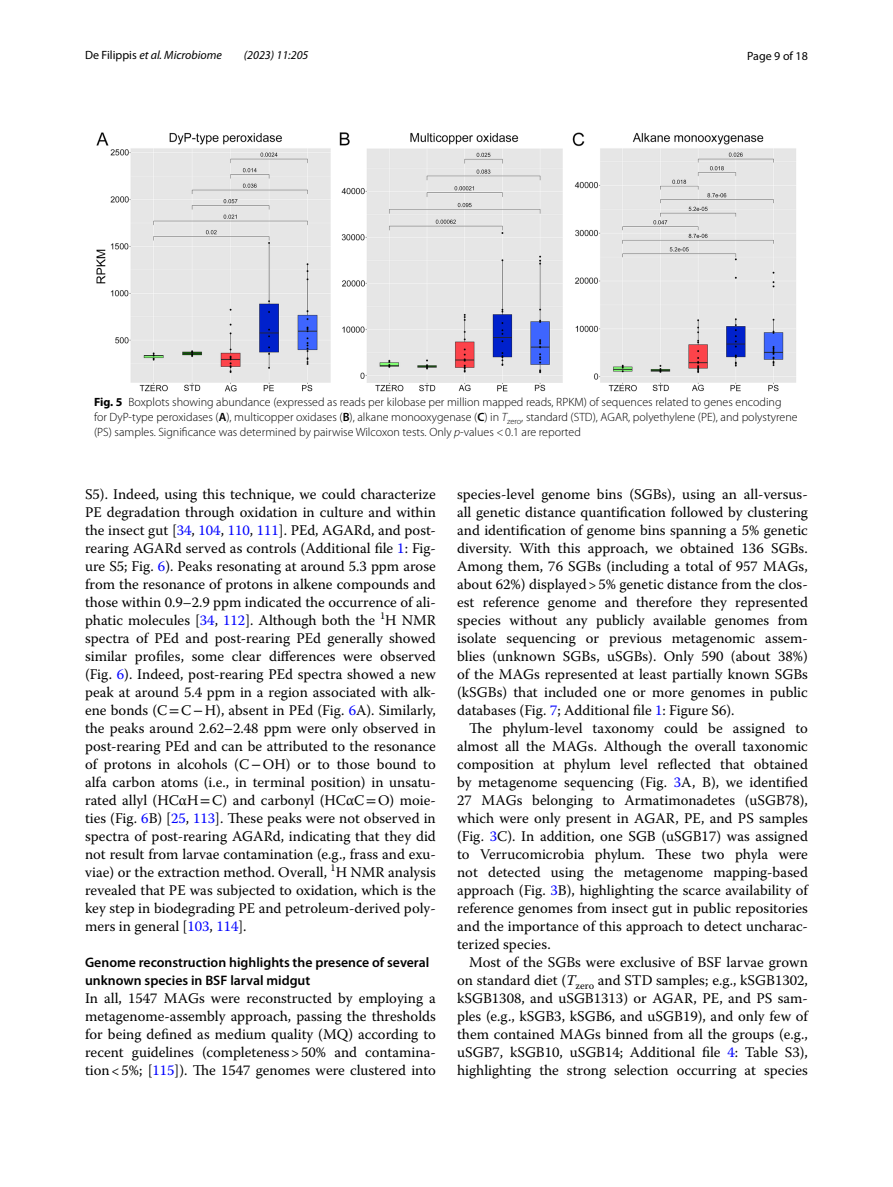
<style>
.page{position:relative;width:893px;height:1187px;background:#fff}
.page>*{position:absolute;margin:0;border:0;box-sizing:border-box;transform-origin:0 0}
.t1{font:14.7px/18px "Warnock Pro";color:#000;text-align:justify}
.t2{font:600 13.8px/18px "Myriad Pro";color:#000}
.t3{font:300 12px/15px "Myriad Pro";color:#000}
.t4{font:italic 12px "Myriad Pro";color:#000}
.t5{font:12px "Myriad Pro";color:#000}
.s1{font-style:normal}
.s2{font-weight:700}
.s3{font-weight:600}
.s4{font-style:italic}
.s5{color:#00f}
.s6{font-family:"STIX"}
</style>
<div class="page">
<img style="left:96px;top:133px;width:700px;height:258px">
<p class="t4" style="left:85px;top:48px;width:138px"><span class="s1">De Filippis</span> et al. Microbiome</p>
<p class="t4" style="left:244px;top:48px;width:66px">(2023) 11:205</p>
<p class="t5" style="left:747px;top:48px;width:62px">Page 9 of 18</p>
<p class="t3" style="left:94px;top:395px;width:705px"><span class="s2">Fig. 5</span> Boxplots showing abundance (expressed as reads per kilobase per million mapped reads, RPKM) of sequences related to genes encoding<br>for DyP-type peroxidases (<span class="s3">A</span>), multicopper oxidases (<span class="s3">B</span>), alkane monooxygenase (<span class="s3">C</span>) in <span class="s4">T</span><sub>zero</sub>, standard (STD), AGAR, polyethylene (PE), and polystyrene (PS) samples. Significance was determined by pairwise Wilcoxon tests. Only <span class="s4">p</span>-values &lt;0.1 are reported</p>
<p class="t1" style="left:85px;top:485px;width:352px">S5). Indeed, using this technique, we could characterize PE degradation through oxidation in culture and within the insect gut [<span class="s5">34</span>, <span class="s5">104</span>, <span class="s5">110</span>, <span class="s5">111</span>]. PEd, AGARd, and post&shy;rearing AGARd served as controls (Additional file <span class="s5">1</span>: Fig&shy;ure S5; Fig. <span class="s5">6</span>). Peaks resonating at around 5.3 ppm arose from the resonance of protons in alkene compounds and those within 0.9–2.9 ppm indicated the occurrence of ali&shy;phatic molecules [<span class="s5">34</span>, <span class="s5">112</span>]. Although both the <sup>1</sup>H NMR spectra of PEd and post-rearing PEd generally showed similar profiles, some clear differences were observed (Fig. <span class="s5">6</span>). Indeed, post-rearing PEd spectra showed a new peak at around 5.4 ppm in a region associated with alk&shy;ene bonds (C<span class="s6">=</span>C<span class="s6">−</span>H), absent in PEd (Fig. <span class="s5">6</span>A). Similarly, the peaks around 2.62–2.48 ppm were only observed in post-rearing PEd and can be attributed to the resonance of protons in alcohols (C<span class="s6">−</span>OH) or to those bound to alfa carbon atoms (i.e., in terminal position) in unsatu&shy;rated allyl (HCαH<span class="s6">=</span>C) and carbonyl (HCαC<span class="s6">=</span>O) moie&shy;ties (Fig. <span class="s5">6</span>B) [<span class="s5">25</span>, <span class="s5">113</span>]. These peaks were not observed in spectra of post-rearing AGARd, indicating that they did not result from larvae contamination (e.g., frass and exu&shy;viae) or the extraction method. Overall, <sup>1</sup>H NMR analysis revealed that PE was subjected to oxidation, which is the key step in biodegrading PE and petroleum-derived poly&shy;mers in general [<span class="s5">103</span>, <span class="s5">114</span>].</p>
<p class="t2" style="left:85px;top:953px;width:346px">Genome reconstruction highlights the presence of several unknown species in BSF larval midgut</p>
<p class="t1" style="left:85px;top:989px;width:352px">In all, 1547 MAGs were reconstructed by employing a metagenome-assembly approach, passing the thresholds for being defined as medium quality (MQ) according to recent guidelines (completeness&gt;50% and contamina&shy;tion&lt;5%; [<span class="s5">115</span>]). The 1547 genomes were clustered into</p>
<p class="t1" style="left:457px;top:485px;width:352px">species-level genome bins (SGBs), using an all-versus&shy;all genetic distance quantification followed by clustering and identification of genome bins spanning a 5% genetic diversity. With this approach, we obtained 136 SGBs.<br>Among them, 76 SGBs (including a total of 957 MAGs, about 62%) displayed&gt;5% genetic distance from the clos&shy;est reference genome and therefore they represented species without any publicly available genomes from isolate sequencing or previous metagenomic assem&shy;blies (unknown SGBs, uSGBs). Only 590 (about 38%) of the MAGs represented at least partially known SGBs (kSGBs) that included one or more genomes in public databases (Fig. <span class="s5">7</span>; Additional file <span class="s5">1</span>: Figure S6).</p>
<p class="t1" style="left:457px;top:719px;width:352px;text-indent:12px">The phylum-level taxonomy could be assigned to almost all the MAGs. Although the overall taxonomic composition at phylum level reflected that obtained by metagenome sequencing (Fig. <span class="s5">3</span>A, B), we identified 27 MAGs belonging to Armatimonadetes (uSGB78), which were only present in AGAR, PE, and PS samples (Fig. <span class="s5">3</span>C). In addition, one SGB (uSGB17) was assigned to Verrucomicrobia phylum. These two phyla were not detected using the metagenome mapping-based approach (Fig. <span class="s5">3</span>B), highlighting the scarce availability of reference genomes from insect gut in public repositories and the importance of this approach to detect uncharac&shy;terized species.</p>
<p class="t1" style="left:457px;top:953px;width:352px;text-indent:12px">Most of the SGBs were exclusive of BSF larvae grown on standard diet (<span class="s4">T</span><sub>zero</sub> and STD samples; e.g., kSGB1302, kSGB1308, and uSGB1313) or AGAR, PE, and PS sam&shy;ples (e.g., kSGB3, kSGB6, and uSGB19), and only few of them contained MAGs binned from all the groups (e.g., uSGB7, kSGB10, uSGB14; Additional file <span class="s5">4</span>: Table S3), highlighting the strong selection occurring at species</p>
</div>
